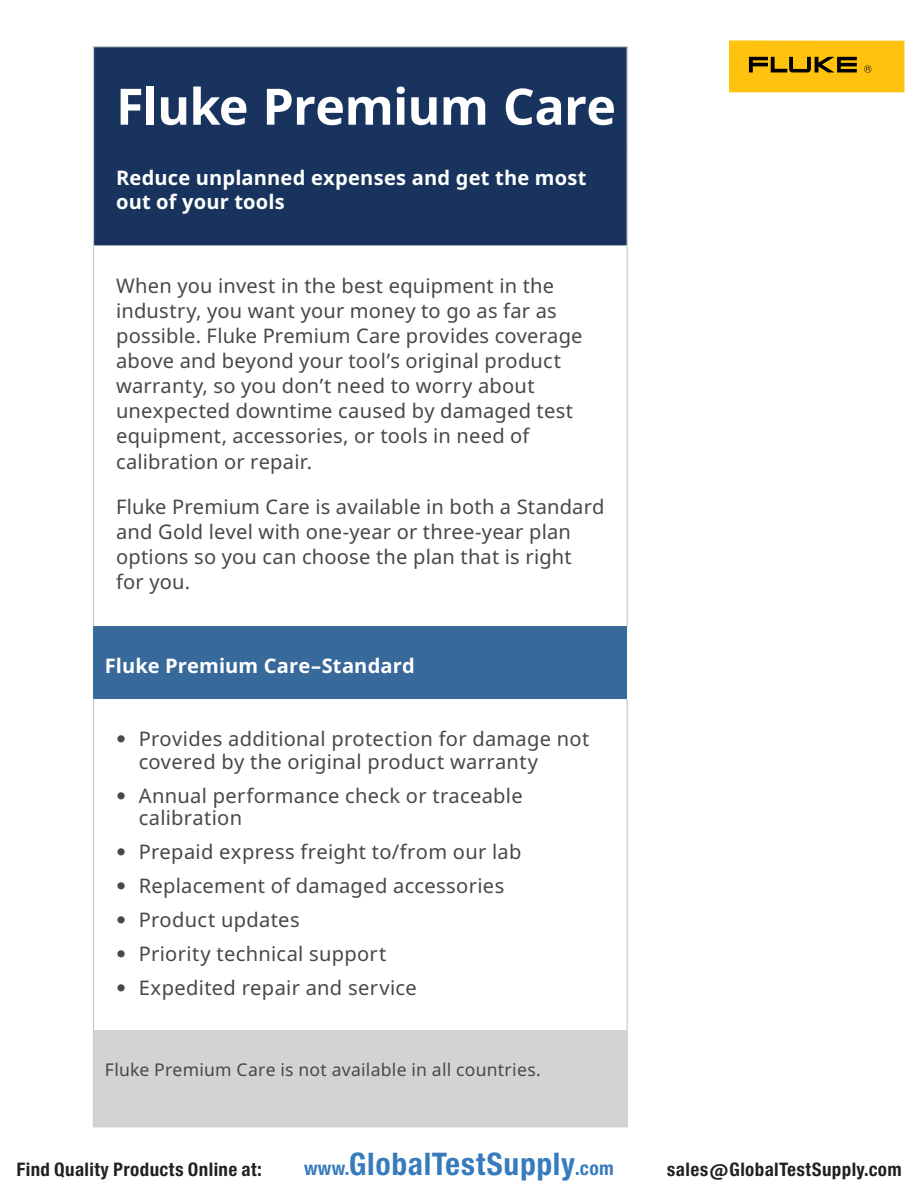
<style>
.page{position:relative;width:918px;height:1188px;background:#fff}
.page>*{position:absolute;margin:0;border:0;box-sizing:border-box;transform-origin:0 0}
.t1{font:700 50.25px "Noto Sans";letter-spacing:-.015em;color:#fff}
.t2{font:29.7px "Europa Gro Nr 2 SBOP Bol Con";letter-spacing:.02em;color:#367bbc}
.t3{font:20.1px/25px "Noto Sans";letter-spacing:.01em;color:#494846}
.t4{font:700 20.1px/23.9px "Noto Sans";letter-spacing:.01em;color:#fff}
.t5{font:17.85px "Europa Gro Nr 2 SBOP Bol Con";letter-spacing:.02em;color:#231f20}
.t6{font:17.55px "Noto Sans";letter-spacing:.015em;color:#494846}
.s1{font-family:"Helvetica Neue LT Pro";font-weight:700}
.s2{font-size:18.3px}
</style>
<div class="page">
<div style="left:729px;top:40px;width:175px;height:52px;background:#ffc20e"></div>
<svg style="left:749px;top:57px;width:108px;height:15px"></svg>
<svg style="left:864px;top:65px;width:7px;height:8px"></svg>
<div style="left:94px;top:47px;width:533px;height:199px;background:#18345e"></div>
<div style="left:94px;top:626px;width:533px;height:73px;background:#38699b"></div>
<div style="left:93px;top:1030px;width:534px;height:95px;background:#d1d3d4"></div>
<hr style="left:93px;top:46px;width:535px;height:1px;background:#ccc">
<hr style="left:93px;top:47px;width:1px;height:102px;background:#ccc">
<hr style="left:627px;top:47px;width:1px;height:102px;background:#ccc">
<hr style="left:93px;top:149px;width:1px;height:97px;background:#ccc">
<hr style="left:627px;top:149px;width:1px;height:97px;background:#ccc">
<hr style="left:93px;top:246px;width:1px;height:380px;background:#ccc">
<hr style="left:627px;top:246px;width:1px;height:380px;background:#ccc">
<hr style="left:93px;top:699px;width:1px;height:333px;background:#ccc">
<hr style="left:627px;top:699px;width:1px;height:333px;background:#ccc">
<hr style="left:93px;top:1032px;width:1px;height:94px;background:#ccc">
<hr style="left:627px;top:1032px;width:1px;height:94px;background:#ccc">
<hr style="left:93px;top:1126px;width:535px;height:1px;background:#ccc">
<h1 class="t1" style="left:116px;top:71px;width:501px">Fluke Premium Care</h1>
<p class="t4" style="left:116px;top:166px;width:472px">Reduce unplanned expenses and get the most out of your tools</p>
<p class="t3" style="left:116px;top:273px;width:468px">When you invest in the best equipment in the industry, you want your money to go as far as possible. Fluke Premium Care provides coverage above and beyond your tool’s original product warranty, so you don’t need to worry about unexpected downtime caused by damaged test equipment, accessories, or tools in need of calibration or repair.</p>
<p class="t3" style="left:116px;top:495px;width:490px">Fluke Premium Care is available in both a Standard and Gold level with one-year or three-year plan options so you can choose the plan that is right for you.</p>
<p class="t4" style="left:105px;top:655px;width:312px">Fluke Premium Care–Standard</p>
<p class="t3" style="left:139px;top:728px;width:452px;line-height:22.6px;text-indent:-23px"><span class="s1">•</span> Provides additional protection for damage not covered by the original product warranty</p>
<p class="t3" style="left:139px;top:784px;width:386px;line-height:22.6px;text-indent:-23px"><span class="s1">•</span> Annual performance check or traceable calibration</p>
<p class="t3" style="left:116px;top:840px;width:407px"><span class="s1">•</span> Prepaid express freight to/from our lab</p>
<p class="t3" style="left:116px;top:874px;width:390px"><span class="s1">•</span> Replacement of damaged accessories</p>
<p class="t3" style="left:116px;top:908px;width:185px"><span class="s1">•</span> Product updates</p>
<p class="t3" style="left:116px;top:941px;width:272px"><span class="s1">•</span> Priority technical support</p>
<p class="t3" style="left:116px;top:975px;width:302px"><span class="s1">•</span> Expedited repair and service</p>
<p class="t6" style="left:105px;top:1057px;width:438px">Fluke Premium Care is not available in all countries.</p>
<p class="t5" style="left:16px;top:1159px;width:247px">Find Quality Products Online at:</p>
<h2 class="t2" style="left:304px;top:1147px;width:311px"><span class="s2">www.</span>GlobalTestSupply<span class="s2">.com</span></h2>
<p class="t5" style="left:667px;top:1159px;width:236px">sales@GlobalTestSupply.com</p>
</div>
